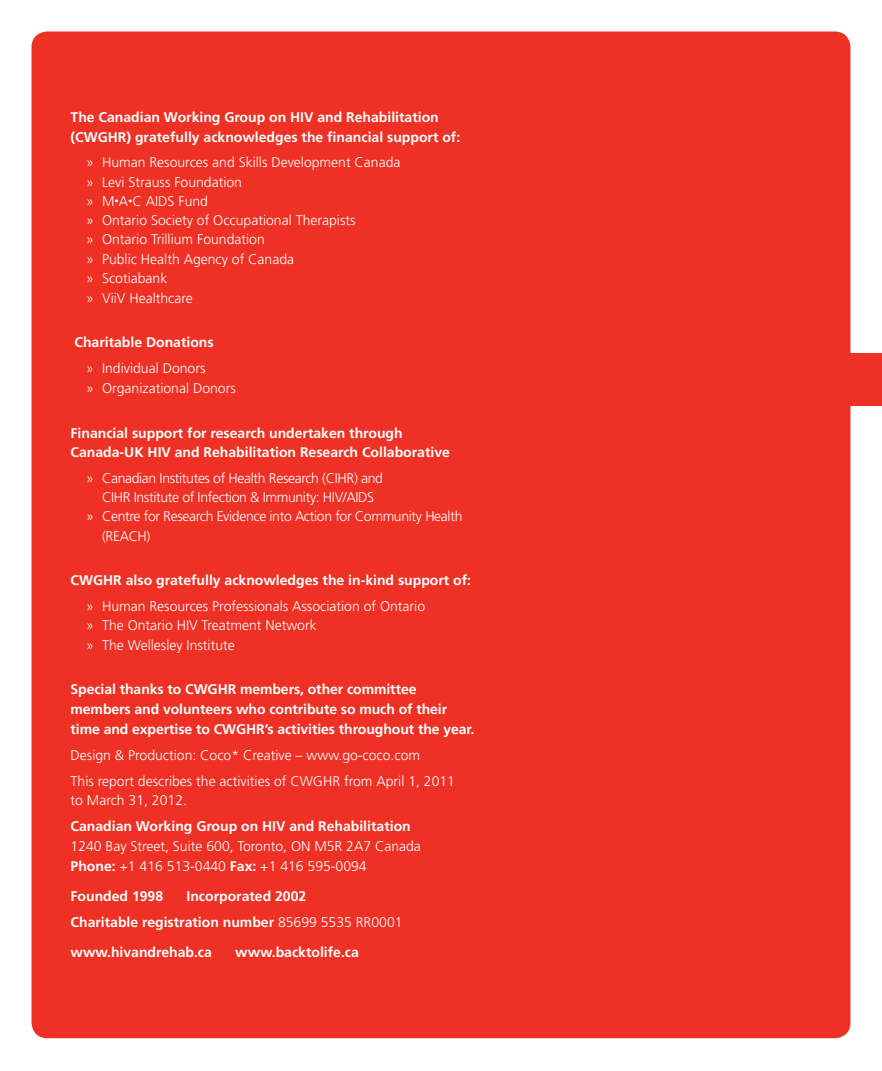
<style>
.page{position:relative;width:882px;height:1071px;background:#fff}
.page>*{position:absolute;margin:0;border:0;box-sizing:border-box;transform-origin:0 0}
.t1{font:700 14px/19.6px "Frutiger";color:#fff}
.t2{font:300 14px/19.2px "Frutiger";color:#fff}
.t3{font:300 14px "Frutiger";letter-spacing:-.025em;color:#fff}
.s1{font-size:8.75px}
.s2{font-weight:700}
.s3{font-weight:300}
</style>
<div class="page">
<div style="left:850px;top:353px;width:32px;height:52px;background:#ee3124"></div>
<div style="left:32px;top:32px;width:818px;height:1006px;background:#ee3124;border-radius:16px"></div>
<p class="t1" style="left:71px;top:107px;width:391px">The Canadian Working Group on HIV and Rehabilitation (CWGHR) gratefully acknowledges the financial support of:</p>
<p class="t2" style="left:86px;top:153px;width:316px">» H uman Resources and Skills Development Canada » Levi Strauss Foundation<br>» M<span class="s1">•</span>A<span class="s1">•</span>C AIDS Fund<br>» Ontario Society of Occupational Therapists<br>» Ontario Trillium Foundation<br>» Public Health Agency of Canada<br>» Scotiabank<br>» ViiV Healthcare</p>
<p class="t1" style="left:74px;top:333px;width:141px">Charitable Donations</p>
<p class="t2" style="left:86px;top:358px;width:151px">» Individual Donors<br>» Organizational Donors</p>
<p class="t1" style="left:71px;top:423px;width:381px">Financial support for research undertaken through<br>Canada-UK HIV and Rehabilitation Research Collaborative</p>
<p class="t3" style="left:86px;top:470px;width:298px">» Canadian Institutes of Health Research (CIHR) and</p>
<p class="t3" style="left:102px;top:489px;width:274px">CIHR Institute of Infection &amp; Immunity: H IV/AIDS</p>
<p class="t3" style="left:86px;top:509px;width:378px">» Centre for Research Evidence into Action for Community Health</p>
<p class="t2" style="left:102px;top:526px;width:50px">(REACH)</p>
<p class="t1" style="left:71px;top:571px;width:402px">CWGHR also gratefully acknowledges the in-kind support of:</p>
<p class="t2" style="left:86px;top:597px;width:340px">» H uman Resources Professionals Association of Ontario » The Ontario H IV Treatment Network<br>» The Wellesley Institute</p>
<p class="t1" style="left:71px;top:680px;width:405px">Special thanks to CWGHR members, other committee members and volunteers who contribute so much of their time and expertise to CWGHR’s activities throughout the year.</p>
<p class="t2" style="left:71px;top:742px;width:386px;line-height:25.9px">Design &amp; Production: Coco* Creative – www.go-coco.com<br>This report describes the activities of CWGHR from April 1, 2011</p>
<p class="t2" style="left:71px;top:791px;width:118px">to March 31, 2012.</p>
<p class="t1" style="left:71px;top:817px;width:342px">Canadian Working Group on HIV and Rehabilitation</p>
<p class="t2" style="left:71px;top:836px;width:352px">1240 Bay Street, Suite 600, Toronto, ON M5R 2A7 Canada<br><span class="s2">Phone:</span> +1 416 513-0440 <span class="s2">Fax:</span> +1 416 595-0094</p>
<p class="t1" style="left:71px;top:886px;width:94px">Founded 1998</p>
<p class="t1" style="left:71px;top:883px;width:334px;line-height:25.9px;text-indent:116px">Incorporated 2002<br>Charitable registration number <span class="s3">85699 5535 RR0001</span></p>
<p class="t1" style="left:71px;top:942px;width:143px">www.hivandrehab.ca</p>
<p class="t1" style="left:235px;top:942px;width:125px">www.backtolife.ca</p>
</div>
